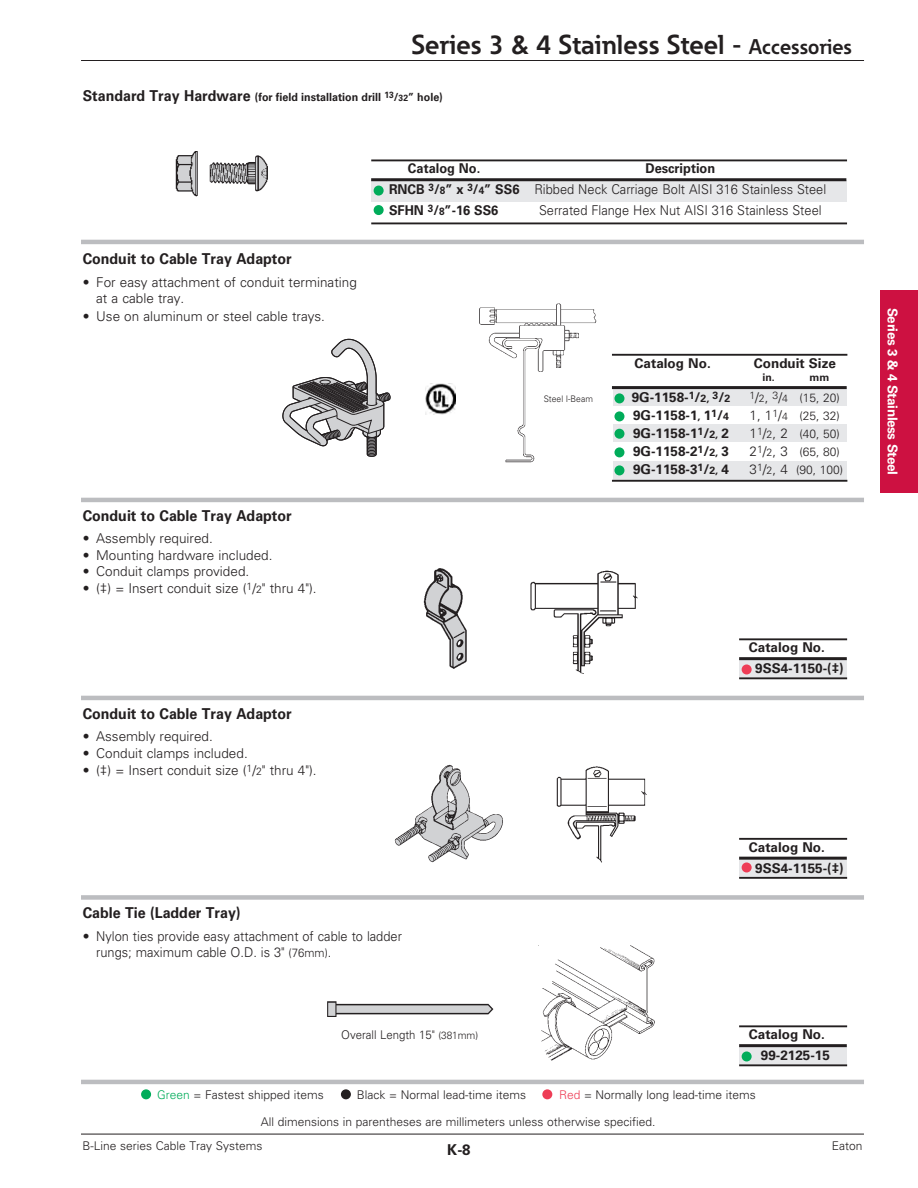
<style>
.page{position:relative;width:918px;height:1188px;background:#fff}
.page>*{position:absolute;margin:0;border:0;box-sizing:border-box;transform-origin:0 0}
.t1{font:700 27px "Eaton";color:#231f20}
.t2{font:700 15px "Univers LT Std";color:#231f20;scale:.95 1}
.t3{font:700 15px "Univers LT Std";color:#231f20}
.t4{font:300 13.5px/16.2px "Univers LT Std";color:#231f20}
.t5{font:700 13.5px/21px "Univers LT Std";color:#231f20}
.t6{font:300 13.5px/21px "Univers LT Std";color:#231f20;scale:.95 1}
.t7{font:700 13.5px "Univers LT Std";letter-spacing:-.03em;color:#fff}
.t8{font:700 13.5px "Univers LT Std";color:#231f20;scale:.95 1}
.t9{font:300 12px "Univers LT Std";color:#231f20}
.t10{font:300 12px "Univers LT Std";color:#231f20;scale:.95 1}
.t11{font:700 11.25px "Univers LT Std";color:#231f20;scale:.95 1}
.t12{font:700 10.5px "Univers LT Std";color:#231f20}
.t13{font:300 9px "Univers LT Std";color:#231f20;scale:.95 1}
.s1{font-size:21px}
.s2{font-size:15px}
.s3{font-size:9px}
.s4{font-size:10.5px}
.s5{font-weight:700}
.s6{font-weight:700;font-size:10.5px}
.s7{font-size:13.5px}
.s8{font-size:12px}
.s9{color:#00ac5a}
.s10{color:#ee3d56}
</style>
<div class="page">
<div style="left:880px;top:290px;width:38px;height:203px;background:#cd1141"></div>
<div style="left:141px;top:1089px;width:10px;height:10px;background:#00ac5a;border-radius:50%"></div>
<div style="left:341px;top:1089px;width:10px;height:10px;background:#231f20;border-radius:50%"></div>
<div style="left:542px;top:1089px;width:10px;height:10px;background:#ee3d56;border-radius:50%"></div>
<hr style="left:81px;top:60px;width:783px;height:1px;background:#231f20">
<hr style="left:81px;top:1134px;width:783px;height:1px;background:#231f20">
<svg style="left:282px;top:339px;width:109px;height:118px"></svg>
<div style="left:740px;top:660px;width:107px;height:18px;background:#e6e7e9"></div>
<hr style="left:739px;top:638px;width:108px;height:2px;background:#231f20">
<hr style="left:739px;top:677px;width:108px;height:2px;background:#231f20">
<hr style="left:739px;top:657px;width:108px;height:3px;background:#231f20">
<div style="left:742px;top:664px;width:10px;height:10px;background:#ee3d56;border-radius:50%"></div>
<div style="left:740px;top:859px;width:107px;height:18px;background:#e6e7e9"></div>
<hr style="left:739px;top:838px;width:108px;height:2px;background:#231f20">
<hr style="left:739px;top:877px;width:108px;height:2px;background:#231f20">
<hr style="left:739px;top:857px;width:108px;height:3px;background:#231f20">
<div style="left:742px;top:862px;width:10px;height:10px;background:#ee3d56;border-radius:50%"></div>
<div style="left:740px;top:1047px;width:107px;height:18px;background:#e6e7e9"></div>
<hr style="left:739px;top:1025px;width:108px;height:2px;background:#231f20">
<hr style="left:739px;top:1064px;width:108px;height:2px;background:#231f20">
<hr style="left:739px;top:1044px;width:108px;height:3px;background:#231f20">
<div style="left:742px;top:1051px;width:10px;height:10px;background:#00ac5a;border-radius:50%"></div>
<div style="left:613px;top:388px;width:234px;height:18px;background:#e6e7e9"></div>
<div style="left:613px;top:425px;width:234px;height:17px;background:#e6e7e9"></div>
<div style="left:613px;top:461px;width:234px;height:19px;background:#e6e7e9"></div>
<hr style="left:612px;top:354px;width:235px;height:2px;background:#231f20">
<hr style="left:612px;top:480px;width:235px;height:2px;background:#231f20">
<hr style="left:612px;top:386px;width:235px;height:3px;background:#231f20">
<div style="left:614px;top:393px;width:10px;height:10px;background:#00ac5a;border-radius:50%"></div>
<div style="left:614px;top:411px;width:10px;height:10px;background:#00ac5a;border-radius:50%"></div>
<div style="left:614px;top:429px;width:10px;height:10px;background:#00ac5a;border-radius:50%"></div>
<div style="left:614px;top:447px;width:10px;height:10px;background:#00ac5a;border-radius:50%"></div>
<div style="left:614px;top:465px;width:10px;height:10px;background:#00ac5a;border-radius:50%"></div>
<hr style="left:81px;top:240px;width:783px;height:4px;background:#bcbdc0">
<hr style="left:81px;top:498px;width:783px;height:4px;background:#bcbdc0">
<div style="left:81px;top:895px;width:783px;height:5px;background:#bcbdc0"></div>
<hr style="left:81px;top:696px;width:783px;height:4px;background:#bcbdc0">
<hr style="left:81px;top:1080px;width:783px;height:4px;background:#bcbdc0">
<div style="left:371px;top:180px;width:475px;height:21px;background:#e6e7e9"></div>
<hr style="left:371px;top:159px;width:476px;height:2px;background:#231f20">
<hr style="left:371px;top:222px;width:476px;height:2px;background:#231f20">
<hr style="left:371px;top:178px;width:475px;height:3px;background:#231f20">
<div style="left:374px;top:186px;width:10px;height:10px;background:#00ac5a;border-radius:50%"></div>
<div style="left:374px;top:205px;width:10px;height:10px;background:#00ac5a;border-radius:50%"></div>
<img style="left:425px;top:383px;width:30px;height:31px">
<img style="left:327px;top:1001px;width:167px;height:16px">
<img style="left:538px;top:945px;width:117px;height:116px">
<img style="left:394px;top:764px;width:109px;height:99px">
<img style="left:423px;top:568px;width:44px;height:101px">
<img style="left:556px;top:766px;width:91px;height:97px">
<img style="left:175px;top:151px;width:93px;height:46px">
<img style="left:479px;top:303px;width:118px;height:160px">
<div style="left:540px;top:391px;width:59px;height:18px;background:#fff"></div>
<img style="left:530px;top:570px;width:108px;height:104px">
<h1 class="t1" style="left:412px;top:35px;width:442px">Series 3 &amp; 4 Stainless Steel - <span class="s1">Accessories</span></h1>
<p class="t11" style="left:83px;top:93px;width:381px"><span class="s2">Standard Tray Hardware</span> (for field installation drill <sup>13</sup>/<span class="s3">32</span>” hole)</p>
<p class="t2" style="left:83px;top:253px;width:222px">Conduit to Cable Tray Adaptor</p>
<p class="t4" style="left:96px;top:275px;width:262px;text-indent:-14px">• For easy attachment of conduit terminating at a cable tray.</p>
<p class="t4" style="left:83px;top:309px;width:244px">• Use on aluminum or steel cable trays.</p>
<p class="t2" style="left:83px;top:510px;width:222px">Conduit to Cable Tray Adaptor</p>
<p class="t4" style="left:83px;top:532px;width:132px">• Assembly required.</p>
<p class="t4" style="left:83px;top:548px;width:191px">• Mounting hardware included.</p>
<p class="t4" style="left:83px;top:564px;width:168px">• Conduit clamps provided.</p>
<p class="t4" style="left:83px;top:582px;width:236px">• (‡) = Insert conduit size (<sup>1</sup>/<span class="s4">2</span>" thru 4").</p>
<p class="t2" style="left:83px;top:708px;width:222px">Conduit to Cable Tray Adaptor</p>
<p class="t4" style="left:83px;top:730px;width:132px">• Assembly required.</p>
<p class="t4" style="left:83px;top:746px;width:167px">• Conduit clamps included.</p>
<p class="t4" style="left:83px;top:763px;width:236px">• (‡) = Insert conduit size (<sup>1</sup>/<span class="s4">2</span>" thru 4").</p>
<p class="t8" style="left:408px;top:164px;width:78px">Catalog No.</p>
<p class="t6" style="left:389px;top:159px;width:462px;text-indent:256px"><span class="s5">Description<br>RNCB</span> <sup>3</sup><span class="s5">/</span><span class="s6">8</span><span class="s5">” x</span> <sup>3</sup><span class="s5">/</span><span class="s6">4</span><span class="s5">” SS6</span> Ribbed Neck Carriage Bolt AISI 316 Stainless Steel<br><span class="s5">SFHN</span> <sup>3</sup><span class="s5">/</span><span class="s6">8</span><span class="s5">”-16 SS6</span></p>
<p class="t6" style="left:539px;top:201px;width:299px">Serrated Flange Hex Nut AISI 316 Stainless Steel</p>
<p class="t13" style="left:544px;top:395px;width:53px">Steel I-Beam</p>
<p class="t5" style="left:635px;top:354px;width:78px">Catalog No.</p>
<p class="t5" style="left:754px;top:354px;width:84px">Conduit Size</p>
<p class="t12" style="left:762px;top:374px;width:14px">in.</p>
<p class="t12" style="left:810px;top:374px;width:21px">mm</p>
<p class="t5" style="left:632px;top:388px;width:100px">9G-1158-<sup>1</sup>/<span class="s4">2, </span><sup>3</sup>/<span class="s4">2</span></p>
<p class="t9" style="left:749px;top:394px;width:92px"><sup>1</sup><span class="s7">/</span><span class="s4">2</span><span class="s7">,</span> <sup>3</sup><span class="s7">/</span><span class="s4">4</span> (15, 20)</p>
<p class="t5" style="left:633px;top:406px;width:97px">9G-1158-1<span class="s4">,</span> 1<sup>1</sup>/<span class="s4">4</span></p>
<p class="t9" style="left:750px;top:412px;width:92px"><span class="s7">1, 1</span><sup>1</sup><span class="s7">/</span><span class="s4">4</span> (25, 32)</p>
<p class="t5" style="left:633px;top:424px;width:97px">9G-1158-1<sup>1</sup>/<span class="s4">2,</span> 2</p>
<p class="t9" style="left:750px;top:430px;width:92px"><span class="s7">1</span><sup>1</sup><span class="s7">/</span><span class="s4">2</span><span class="s7">, 2</span> (40, 50)</p>
<p class="t5" style="left:633px;top:442px;width:97px">9G-1158-2<sup>1</sup>/<span class="s4">2,</span> 3</p>
<p class="t9" style="left:750px;top:448px;width:92px"><span class="s7">2</span><sup>1</sup><span class="s7">/</span><span class="s4">2</span><span class="s7">, 3</span> (65, 80)</p>
<p class="t5" style="left:633px;top:460px;width:97px">9G-1158-3<sup>1</sup>/<span class="s4">2,</span> 4</p>
<p class="t9" style="left:750px;top:466px;width:95px"><span class="s7">3</span><sup>1</sup><span class="s7">/</span><span class="s4">2</span><span class="s7">, 4</span> (90, 100)</p>
<p class="t5" style="left:755px;top:638px;width:90px;text-indent:-6px">Catalog No.<br>9SS4-1150-(‡)</p>
<p class="t5" style="left:755px;top:838px;width:90px;text-indent:-6px">Catalog No.<br>9SS4-1155-(‡)</p>
<p class="t2" style="left:83px;top:907px;width:168px">Cable Tie (Ladder Tray)</p>
<p class="t4" style="left:96px;top:929px;width:307px;text-indent:-13px">• Nylon ties provide easy attachment of cable to ladder rungs; maximum cable O.D. is 3" <span class="s8">(76mm)</span>.</p>
<p class="t7" style="left:898px;top:308px;width:169px;rotate:90deg">Series 3 &amp; 4 Stainless Steel</p>
<p class="t10" style="left:341px;top:1030px;width:146px">Overall Length 15" <span class="s4">(381mm)</span></p>
<p class="t5" style="left:761px;top:1025px;width:71px;text-indent:-12px">Catalog No.<br>99-2125-15</p>
<p class="t9" style="left:157px;top:1090px;width:168px"><span class="s9">Green</span> = Fastest shipped items</p>
<p class="t9" style="left:357px;top:1090px;width:171px">Black = Normal lead-time items</p>
<p class="t9" style="left:559px;top:1090px;width:198px"><span class="s10">Red</span> = Normally long lead-time items</p>
<p class="t9" style="left:261px;top:1117px;width:396px">All dimensions in parentheses are millimeters unless otherwise specified.</p>
<p class="t9" style="left:83px;top:1141px;width:182px">B-Line series Cable Tray Systems</p>
<p class="t9" style="left:832px;top:1141px;width:32px">Eaton</p>
<p class="t3" style="left:447px;top:1145px;width:25px">K-8</p>
</div>
